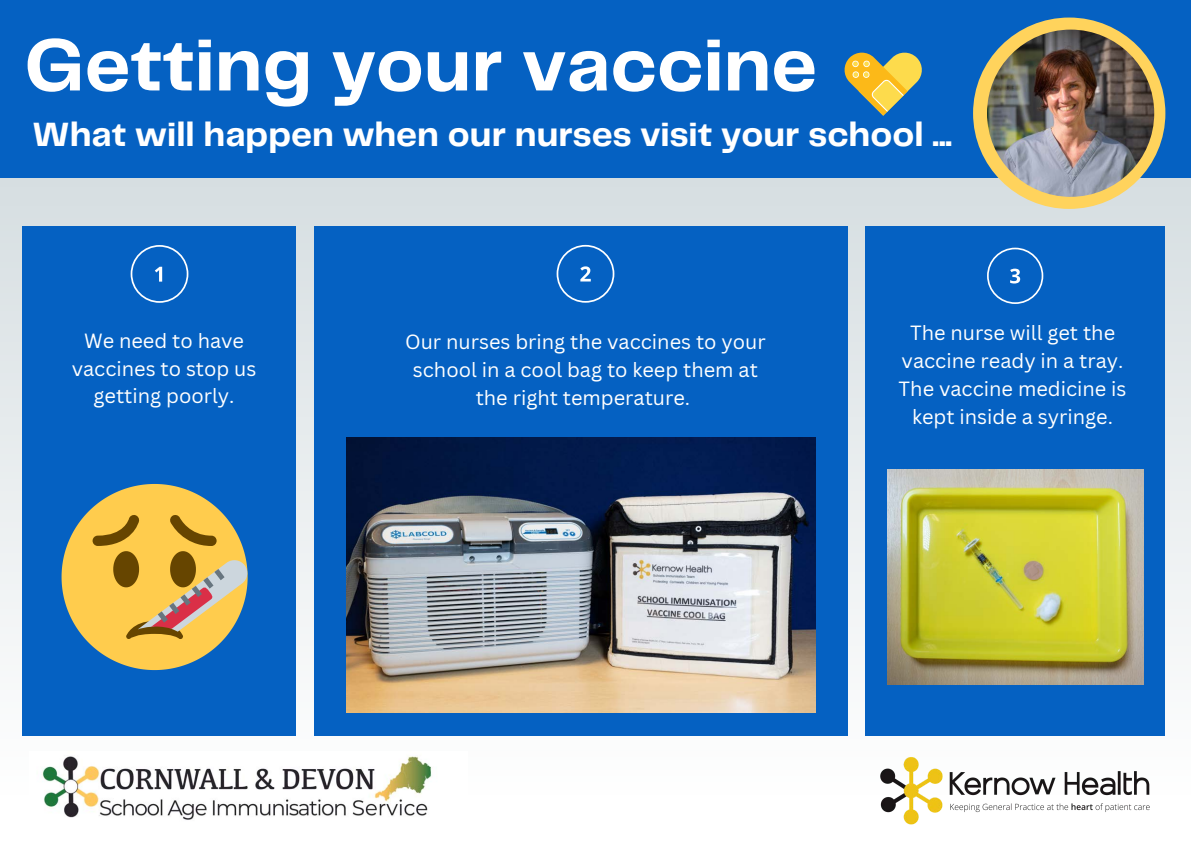
<style>
.page{position:relative;width:1191px;height:843px;background:#fff}
.page>*{position:absolute;margin:0;border:0;box-sizing:border-box;transform-origin:0 0}
.t1{font:700 76.4px "Telegraf";color:#fff}
.t2{font:700 35px "Telegraf";color:#fff}
.t3{font:20px/27.8px "Canva Sans";color:#fff;text-align:center}
</style>
<div class="page">
<img style="left:0;top:178px;width:1190px;height:558px">
<div style="left:0;top:0;width:1190px;height:178px;background:#0561c2"></div>
<div style="left:972px;top:18px;width:193px;height:191px;background:#ffd35c;border-radius:50%"></div>
<img style="left:986px;top:30px;width:168px;height:167px;border-radius:50%">
<img style="left:880px;top:757px;width:270px;height:68px">
<svg style="left:844px;top:53px;width:77px;height:63px"></svg>
<div style="left:23px;top:226px;width:273px;height:509px;background:#0561c2"></div>
<svg style="left:131px;top:245px;width:57px;height:58px"></svg>
<div style="left:865px;top:226px;width:300px;height:509px;background:#0561c2"></div>
<div style="left:314px;top:226px;width:533px;height:509px;background:#0561c2"></div>
<svg style="left:987px;top:247px;width:56px;height:57px"></svg>
<svg style="left:62px;top:484px;width:186px;height:185px"></svg>
<img style="left:346px;top:437px;width:469px;height:275px">
<svg style="left:556px;top:245px;width:58px;height:57px"></svg>
<img style="left:887px;top:469px;width:256px;height:215px">
<img style="left:42px;top:756px;width:390px;height:64px">
<p class="t1" style="left:24px;top:32px;width:794px">Getting your vaccine</p>
<p class="t2" style="left:32px;top:120px;width:921px">What will happen when our nurses visit your school ...</p>
<p class="t3" style="left:72px;top:326px;width:186px">We need to have vaccines to stop us getting poorly.</p>
<p class="t3" style="left:898px;top:318px;width:229px">The nurse will get the vaccine ready in a tray.<br>The vaccine medicine is kept inside a syringe.</p>
<p class="t3" style="left:405px;top:327px;width:362px">Our nurses bring the vaccines to your school in a cool bag to keep them at the right temperature.</p>
</div>
